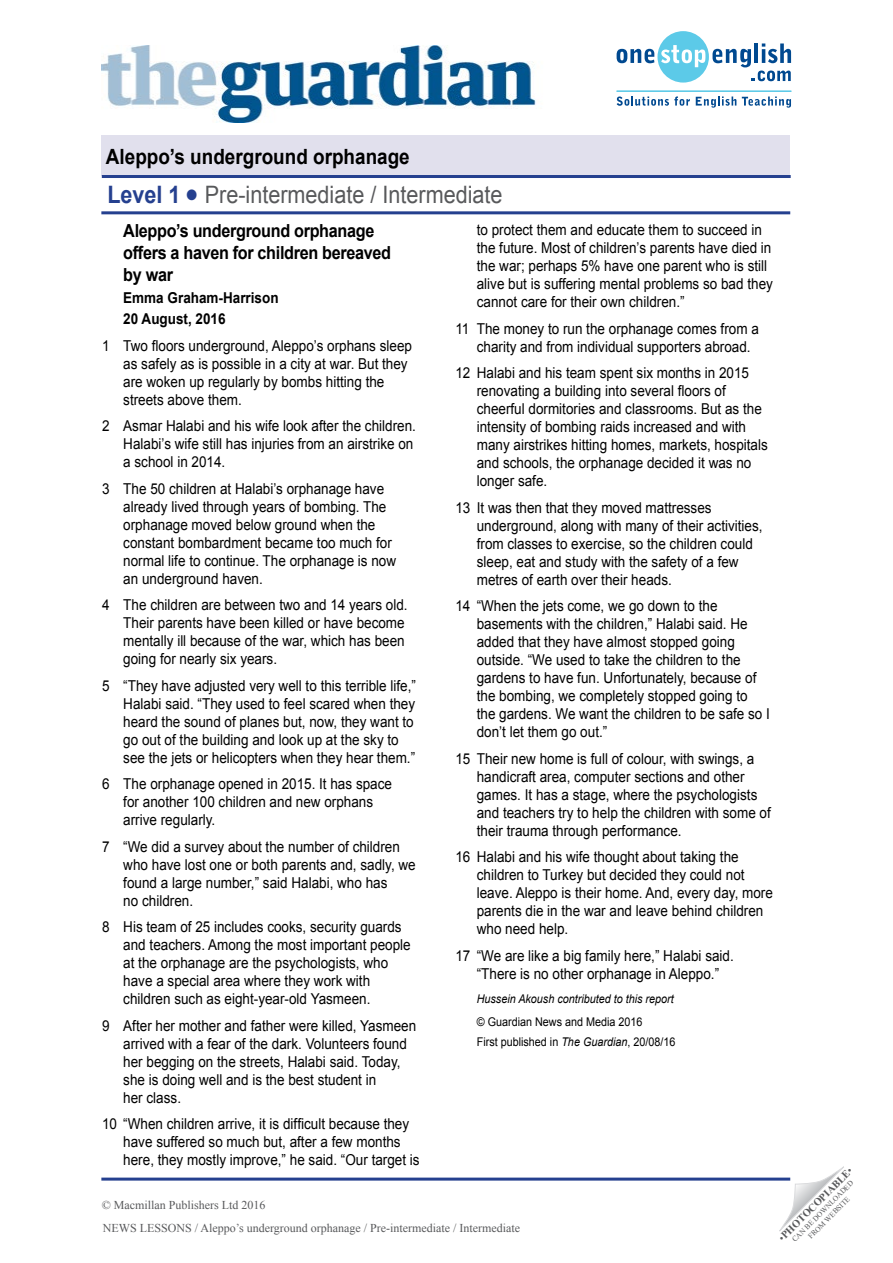
<style>
.page{position:relative;width:893px;height:1263px;background:#fff}
.page>*{position:absolute;margin:0;border:0;box-sizing:border-box;transform-origin:0 0}
.t1{font:24px "Arial";color:#58595b;scale:.9 1}
.t2{font:700 21px "Arial";color:#000;scale:.9 1}
.t3{font:700 18px/21.6px "Arial";letter-spacing:-.02em;color:#000;scale:.9 1}
.t4{font:15px/18px "Arial";color:#000;scale:.9 1}
.t5{font:700 15px/21.5px "Arial";color:#000;scale:.9 1}
.t6{font:12px "Times New Roman";color:#58595b}
.t7{font:12px/19.5px "Arial";color:#000;scale:.9 1}
.t8{font:italic 12px "Arial";color:#000;scale:.9 1}
.t9{font:700 10.5px "Times New Roman";color:#58595b}
.t10{font:7.5px/9px "Times New Roman";color:#58595b;text-align:center}
.s1{font-weight:700;color:#25408f}
.s2{color:#25408f}
.s3{font-style:italic}
.s4{font-weight:400}
</style>
<div class="page">
<div style="left:101px;top:135px;width:689px;height:40px;background:#e1e0ed"></div>
<svg style="left:617px;top:31px;width:174px;height:52px"></svg>
<svg style="left:617px;top:97px;width:73px;height:9px"></svg>
<svg style="left:696px;top:97px;width:40px;height:11px"></svg>
<svg style="left:742px;top:97px;width:49px;height:11px"></svg>
<hr style="left:617px;top:91px;width:174px;height:1px;background:#5ccae8">
<svg style="left:779px;top:1167px;width:65px;height:64px"></svg>
<hr style="left:102px;top:175px;width:689px;height:3px;background:#25408f">
<hr style="left:101px;top:211px;width:689px;height:3px;background:#25408f">
<hr style="left:101px;top:1177px;width:689px;height:3px;background:#25408f">
<img style="left:102px;top:46px;width:434px;height:76px">
<h2 class="t2" style="left:106px;top:142px;width:339px">Aleppo’s underground orphanage</h2>
<h1 class="t1" style="left:107px;top:178px;width:441px"><span class="s1">Level 1</span> <span class="s2">●</span> Pre-intermediate / Intermediate</h1>
<p class="t3" style="left:123px;top:221px;width:299px">Aleppo’s underground orphanage offers a haven for children bereaved by war</p>
<p class="t5" style="left:123px;top:287px;width:174px">Emma Graham-Harrison<br>20 August, 2016</p>
<p class="t4" style="left:123px;top:337px;width:322px;text-indent:-21px">1 Two floors underground, Aleppo’s orphans sleep as safely as is possible in a city at war. But they are woken up regularly by bombs hitting the streets above them.</p>
<p class="t4" style="left:123px;top:417px;width:327px;text-indent:-21px">2 Asmar Halabi and his wife look after the children.<br>Halabi’s wife still has injuries from an airstrike on a school in 2014.</p>
<p class="t4" style="left:123px;top:480px;width:305px;text-indent:-21px">3 The 50 children at Halabi’s orphanage have already lived through years of bombing. The orphanage moved below ground when the constant bombardment became too much for normal life to continue. The orphanage is now an underground haven.</p>
<p class="t4" style="left:123px;top:596px;width:317px;text-indent:-21px">4 The children are between two and 14 years old.<br>Their parents have been killed or have become mentally ill because of the war, which has been going for nearly six years.</p>
<p class="t4" style="left:123px;top:677px;width:327px;text-indent:-21px">5 “They have adjusted very well to this terrible life,” Halabi said. “They used to feel scared when they heard the sound of planes but, now, they want to go out of the building and look up at the sky to see the jets or helicopters when they hear them.”</p>
<p class="t4" style="left:123px;top:775px;width:300px;text-indent:-21px">6 The orphanage opened in 2015. It has space for another 100 children and new orphans arrive regularly.</p>
<p class="t4" style="left:123px;top:838px;width:326px;text-indent:-21px">7 “We did a survey about the number of children who have lost one or both parents and, sadly, we found a large number,” said Halabi, who has<br>no children.</p>
<p class="t4" style="left:123px;top:918px;width:321px;text-indent:-21px">8 His team of 25 includes cooks, security guards and teachers. Among the most important people at the orphanage are the psychologists, who have a special area where they work with children such as eight-year-old Yasmeen.</p>
<p class="t4" style="left:123px;top:1017px;width:327px;text-indent:-21px">9 After her mother and father were killed, Yasmeen arrived with a fear of the dark. Volunteers found her begging on the streets, Halabi said. Today, she is doing well and is the best student in<br>her class.</p>
<p class="t4" style="left:123px;top:1115px;width:331px;text-indent:-21px">10 “When children arrive, it is difficult because they have suffered so much but, after a few months here, they mostly improve,” he said. “Our target is</p>
<p class="t4" style="left:477px;top:221px;width:331px">to protect them and educate them to succeed in the future. Most of children’s parents have died in the war; perhaps 5% have one parent who is still alive but is suffering mental problems so bad they cannot care for their own children.”</p>
<p class="t4" style="left:477px;top:320px;width:315px;text-indent:-21px">11 The money to run the orphanage comes from a charity and from individual supporters abroad.</p>
<p class="t4" style="left:477px;top:364px;width:325px;text-indent:-21px">12 Halabi and his team spent six months in 2015 renovating a building into several floors of cheerful dormitories and classrooms. But as the intensity of bombing raids increased and with many airstrikes hitting homes, markets, hospitals and schools, the orphanage decided it was no longer safe.</p>
<p class="t4" style="left:477px;top:499px;width:319px;text-indent:-21px">13 It was then that they moved mattresses underground, along with many of their activities, from classes to exercise, so the children could sleep, eat and study with the safety of a few metres of earth over their heads.</p>
<p class="t4" style="left:477px;top:597px;width:327px;text-indent:-21px">14 “When the jets come, we go down to the basements with the children,” Halabi said. He added that they have almost stopped going outside. “We used to take the children to the gardens to have fun. Unfortunately, because of the bombing, we completely stopped going to the gardens. We want the children to be safe so I don’t let them go out.”</p>
<p class="t4" style="left:477px;top:750px;width:328px;text-indent:-21px">15 Their new home is full of colour, with swings, a handicraft area, computer sections and other games. It has a stage, where the psychologists and teachers try to help the children with some of their trauma through performance.</p>
<p class="t4" style="left:477px;top:848px;width:331px;text-indent:-21px">16 Halabi and his wife thought about taking the children to Turkey but decided they could not leave. Aleppo is their home. And, every day, more parents die in the war and leave behind children who need help.</p>
<p class="t4" style="left:455px;top:947px;width:311px;text-align:center">17 “We are like a big family here,” Halabi said. “There is no other orphanage in Aleppo.”</p>
<p class="t8" style="left:477px;top:991px;width:220px">Hussein Akoush contributed to this report</p>
<p class="t7" style="left:477px;top:1012px;width:222px">© Guardian News and Media 2016<br>First published in <span class="s3">The Guardian</span>, 20/08/16</p>
<p class="t9" style="left:775px;top:1234px;width:101px;rotate:-45deg"><span class="s4">•</span>PHOTOCOPIABLE<span class="s4">•</span></p>
<p class="t10" style="left:790px;top:1237px;width:85px;rotate:-45deg">CAN BE DOWNLOADED<br>FROM WEBSITE</p>
<p class="t6" style="left:102px;top:1197px;width:165px">© Macmillan Publishers Ltd 2016</p>
<p class="t6" style="left:103px;top:1220px;width:419px">NEWS LESSONS / Aleppo’s underground orphanage / Pre-intermediate / Intermediate</p>
</div>
